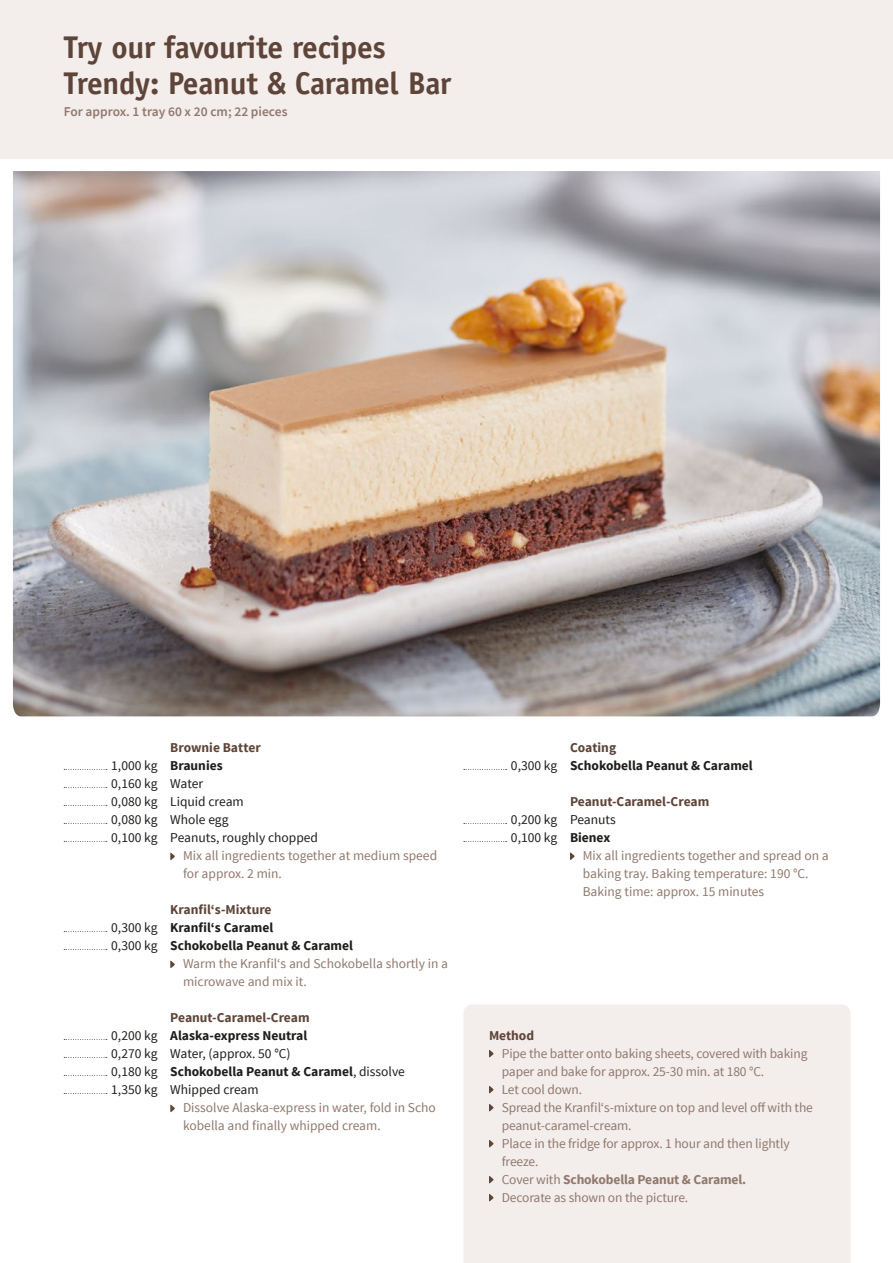
<style>
.page{position:relative;width:893px;height:1263px;background:#fff}
.page>*{position:absolute;margin:0;border:0;box-sizing:border-box;transform-origin:0 0}
.Headline_Rezept_21_2{font:700 31.5px "Officina Sans Std";letter-spacing:-.01em;color:#5e4439}
.Absatzformat_1{font:13.5px/18px "Source Sans Pro";letter-spacing:-.01em;color:#90786d}
.t1{font:13.5px/18px "Source Sans Pro";color:#1d1d1b}
.t2{font:700 13.5px "Source Sans Pro";color:#1d1d1b}
.Herstellung_Headline{font:700 13.5px "Source Sans Pro";color:#5e4439}
.Subhead_Rezept_9_15{font:600 13.5px "Source Sans Pro";color:#90786d}
.s1{color:#1d1d1b}
.s2{font-weight:700}
.s3{font-weight:700;color:#1d1d1b}
</style>
<div class="page">
<div style="left:464px;top:1004px;width:386px;height:259px;background:#f3eeec"></div>
<div style="left:0;top:0;width:893px;height:158px;background:#f3eeec"></div>
<img style="left:13px;top:171px;width:867px;height:545px">
<svg style="left:170px;top:852px;width:5px;height:9px"></svg>
<svg style="left:170px;top:960px;width:5px;height:9px"></svg>
<svg style="left:170px;top:1104px;width:5px;height:9px"></svg>
<svg style="left:570px;top:852px;width:5px;height:8px"></svg>
<svg style="left:64px;top:769px;width:43px;height:1px"></svg>
<svg style="left:64px;top:787px;width:43px;height:1px"></svg>
<svg style="left:64px;top:805px;width:43px;height:1px"></svg>
<svg style="left:64px;top:823px;width:43px;height:1px"></svg>
<svg style="left:64px;top:841px;width:43px;height:1px"></svg>
<svg style="left:64px;top:931px;width:43px;height:1px"></svg>
<svg style="left:64px;top:949px;width:43px;height:1px"></svg>
<svg style="left:64px;top:1039px;width:43px;height:1px"></svg>
<svg style="left:64px;top:1057px;width:43px;height:1px"></svg>
<svg style="left:64px;top:1075px;width:43px;height:1px"></svg>
<svg style="left:64px;top:1093px;width:43px;height:1px"></svg>
<svg style="left:464px;top:769px;width:43px;height:1px"></svg>
<svg style="left:464px;top:823px;width:43px;height:1px"></svg>
<svg style="left:464px;top:841px;width:43px;height:1px"></svg>
<svg style="left:489px;top:1049px;width:5px;height:9px"></svg>
<svg style="left:489px;top:1085px;width:5px;height:9px"></svg>
<svg style="left:489px;top:1103px;width:5px;height:9px"></svg>
<svg style="left:489px;top:1139px;width:5px;height:9px"></svg>
<svg style="left:489px;top:1175px;width:5px;height:9px"></svg>
<svg style="left:489px;top:1193px;width:5px;height:9px"></svg>
<p class="Headline_Rezept_21_2" style="left:64px;top:28px;width:324px">Try our favourite recipes</p>
<p class="Headline_Rezept_21_2" style="left:64px;top:64px;width:389px">Trendy: Peanut &amp; Caramel Bar</p>
<p class="Subhead_Rezept_9_15" style="left:64px;top:103px;width:225px">For approx. 1 tray 60 x 20 cm; 22 pieces</p>
<p class="t1" style="left:111px;top:756px;width:48px">1,000 kg</p>
<p class="t1" style="left:111px;top:774px;width:48px">0,160 kg</p>
<p class="t1" style="left:111px;top:792px;width:48px">0,080 kg</p>
<p class="t1" style="left:111px;top:810px;width:48px">0,080 kg</p>
<p class="t1" style="left:111px;top:828px;width:48px">0,100 kg</p>
<p class="t1" style="left:111px;top:918px;width:48px">0,300 kg</p>
<p class="t1" style="left:111px;top:936px;width:48px">0,300 kg</p>
<p class="t1" style="left:111px;top:1026px;width:48px">0,200 kg</p>
<p class="t1" style="left:111px;top:1044px;width:48px">0,270 kg</p>
<p class="t1" style="left:111px;top:1062px;width:48px">0,180 kg</p>
<p class="t1" style="left:111px;top:1080px;width:48px">1,350 kg</p>
<p class="Herstellung_Headline" style="left:170px;top:739px;width:92px">Brownie Batter</p>
<p class="t2" style="left:170px;top:757px;width:54px">Braunies</p>
<p class="t1" style="left:170px;top:775px;width:34px">Water</p>
<p class="t1" style="left:170px;top:793px;width:75px">Liquid cream</p>
<p class="t1" style="left:170px;top:811px;width:60px">Whole egg</p>
<p class="Absatzformat_1" style="left:183px;top:829px;width:256px;text-indent:-13px"><span class="s1">Peanuts, roughly chopped<br></span>Mix all ingredients together at medium speed for approx. 2 min.</p>
<p class="Herstellung_Headline" style="left:170px;top:901px;width:103px">Kranfil‘s-Mixture</p>
<p class="t2" style="left:170px;top:919px;width:105px">Kranfil‘s Caramel</p>
<p class="t2" style="left:170px;top:937px;width:184px">Schokobella Peanut &amp; Caramel</p>
<p class="Absatzformat_1" style="left:183px;top:955px;width:266px">Warm the Kranfil‘s and Schokobella shortly in a microwave and mix it.</p>
<p class="Herstellung_Headline" style="left:170px;top:1009px;width:141px">Peanut-Caramel-Cream</p>
<p class="t2" style="left:170px;top:1027px;width:139px">Alaska-express Neutral</p>
<p class="t1" style="left:170px;top:1045px;width:236px">Water, (approx. 50 °C)<br><span class="s2">Schokobella Peanut &amp; Caramel</span>, dissolve</p>
<p class="t1" style="left:170px;top:1081px;width:90px">Whipped cream</p>
<p class="Absatzformat_1" style="left:183px;top:1099px;width:254px">Dissolve Alaska-express in water, fold in Scho kobella and finally whipped cream.</p>
<p class="t1" style="left:511px;top:756px;width:48px">0,300 kg</p>
<p class="t1" style="left:511px;top:810px;width:48px">0,200 kg</p>
<p class="t1" style="left:511px;top:828px;width:48px">0,100 kg</p>
<p class="Herstellung_Headline" style="left:570px;top:739px;width:48px">Coating</p>
<p class="t2" style="left:570px;top:757px;width:184px">Schokobella Peanut &amp; Caramel</p>
<p class="Herstellung_Headline" style="left:570px;top:793px;width:141px">Peanut-Caramel-Cream</p>
<p class="t1" style="left:570px;top:811px;width:47px">Peanuts</p>
<p class="Absatzformat_1" style="left:583px;top:829px;width:248px;text-indent:-13px"><span class="s3">Bienex<br></span>Mix all ingredients together and spread on a baking tray. Baking temperature: 190 °C.<br>Baking time: approx. 15 minutes</p>
<p class="Herstellung_Headline" style="left:489px;top:1027px;width:47px">Method</p>
<p class="Absatzformat_1" style="left:502px;top:1045px;width:307px">Pipe the batter onto baking sheets, covered with baking paper and bake for approx. 25-30 min. at 180 °C.</p>
<p class="Absatzformat_1" style="left:502px;top:1081px;width:82px">Let cool down.</p>
<p class="Absatzformat_1" style="left:502px;top:1099px;width:313px">Spread the Kranfil‘s-mixture on top and level off with the peanut-caramel-cream.</p>
<p class="Absatzformat_1" style="left:502px;top:1135px;width:289px">Place in the fridge for approx. 1 hour and then lightly freeze.<br>Cover with <span class="s2">Schokobella Peanut &amp; Caramel.</span></p>
<p class="Absatzformat_1" style="left:502px;top:1189px;width:188px">Decorate as shown on the picture.</p>
</div>
